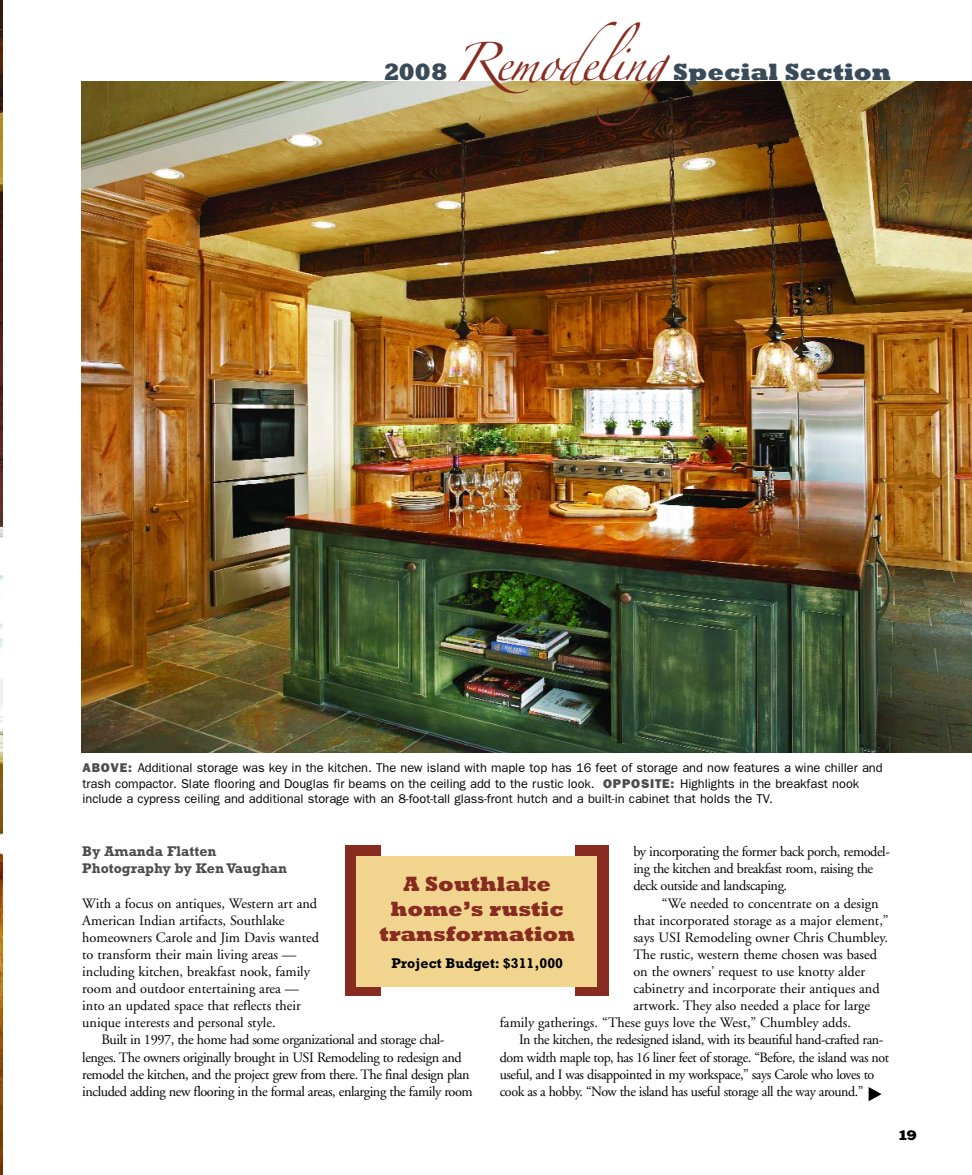
<style>
.page{position:relative;width:972px;height:1175px;background:#fff}
.page>*{position:absolute;margin:0;border:0;box-sizing:border-box;transform-origin:0 0}
.t1{font:800 24px "Rockwell";color:#394b58}
.t2{font:800 21px/25.2px "Rockwell";color:#882b20;text-align:center}
.t3{font:14.25px/17.1px "Adobe Garamond";letter-spacing:-.03em;color:#000}
.t4{font:14.25px/17.1px "Adobe Garamond";color:#000}
.t5{font:700 14.25px/17.1px "Rockwell";color:#4d4d4d}
.t6{font:700 14.25px "Rockwell";color:#000}
.t7{font:12.75px/15.3px "Franklin Gothic";color:#000}
.t8{font:12px "Franklin Gothic Wide OL";color:#000}
.s1{font-family:"Zapfino";font-weight:400;font-size:34.5px;color:#882b20}
.s2{font-weight:800;color:#4d4d4d}
</style>
<div class="page">
<img style="left:0;top:0;width:2px;height:1174px">
<img style="left:81px;top:81px;width:891px;height:672px">
<div style="left:345px;top:845px;width:36px;height:151px;background:#882b20"></div>
<div style="left:575px;top:845px;width:34px;height:151px;background:#882b20"></div>
<div style="left:357px;top:856px;width:240px;height:130px;background:#f1d58e"></div>
<svg style="left:869px;top:1087px;width:13px;height:14px"></svg>
<h1 class="t1" style="left:384px;top:64px;width:509px">2008 <span class="s1">Remodeling</span>Special Section</h1>
<p class="t7" style="left:82px;top:761px;width:802px"><span class="s2">ABOVE:</span> Additional storage was key in the kitchen. The new island with maple top has 16 feet of storage and now features a wine chiller and trash compactor. Slate flooring and Douglas fir beams on the ceiling add to the rustic look. <span class="s2">OPPOSITE:</span> Highlights in the breakfast nook include a cypress ceiling and additional storage with an 8-foot-tall glass-front hutch and a built-in cabinet that holds the TV.</p>
<p class="t3" style="left:633px;top:844px;width:258px">by incorporating the former back porch, remodel&shy;ing the kitchen and breakfast room, raising the deck outside and landscaping.</p>
<p class="t4" style="left:662px;top:895px;width:218px">“We needed to concentrate on a design</p>
<p class="t4" style="left:633px;top:912px;width:257px">that incorporated storage as a major element,”</p>
<p class="t4" style="left:633px;top:930px;width:256px">says USI Remodeling owner Chris Chumbley.</p>
<p class="t4" style="left:633px;top:947px;width:245px">The rustic, western theme chosen was based</p>
<p class="t4" style="left:633px;top:964px;width:233px">on the owners’ request to use knotty alder</p>
<p class="t4" style="left:633px;top:981px;width:248px">cabinetry and incorporate their antiques and</p>
<p class="t4" style="left:633px;top:998px;width:238px">artwork. They also needed a place for large</p>
<p class="t4" style="left:500px;top:1015px;width:353px">family gatherings. “These guys love the West,” Chumbley adds.</p>
<p class="t3" style="left:519px;top:1032px;width:366px">In the kitchen, the redesigned island, with its beautiful hand-crafted ran-</p>
<p class="t3" style="left:500px;top:1049px;width:391px">dom width maple top, has 16 liner feet of storage. “Before, the island was not</p>
<p class="t3" style="left:500px;top:1066px;width:376px">useful, and I was disappointed in my workspace,” says Carole who loves to</p>
<p class="t3" style="left:500px;top:1083px;width:365px">cook as a hobby. “Now the island has useful storage all the way around.”</p>
<p class="t5" style="left:82px;top:844px;width:206px">By Amanda Flatten<br>Photography by Ken Vaughan</p>
<p class="t4" style="left:82px;top:895px;width:238px">With a focus on antiques, Western art and American Indian artifacts, Southlake homeowners Carole and Jim Davis wanted to transform their main living areas — including kitchen, breakfast nook, family room and outdoor entertaining area — into an updated space that reflects their unique interests and personal style.</p>
<p class="t3" style="left:82px;top:1032px;width:392px;text-indent:19px">Built in 1997, the home had some organizational and storage chal&shy;lenges. The owners originally brought in USI Remodeling to redesign and remodel the kitchen, and the project grew from there. The final design plan included adding new flooring in the formal areas, enlarging the family room</p>
<h2 class="t2" style="left:379px;top:873px;width:197px">A Southlake home’s rustic transformation</h2>
<p class="t6" style="left:391px;top:958px;width:173px">Project Budget: $311,000</p>
<p class="t8" style="left:899px;top:1130px;width:19px">19</p>
</div>
